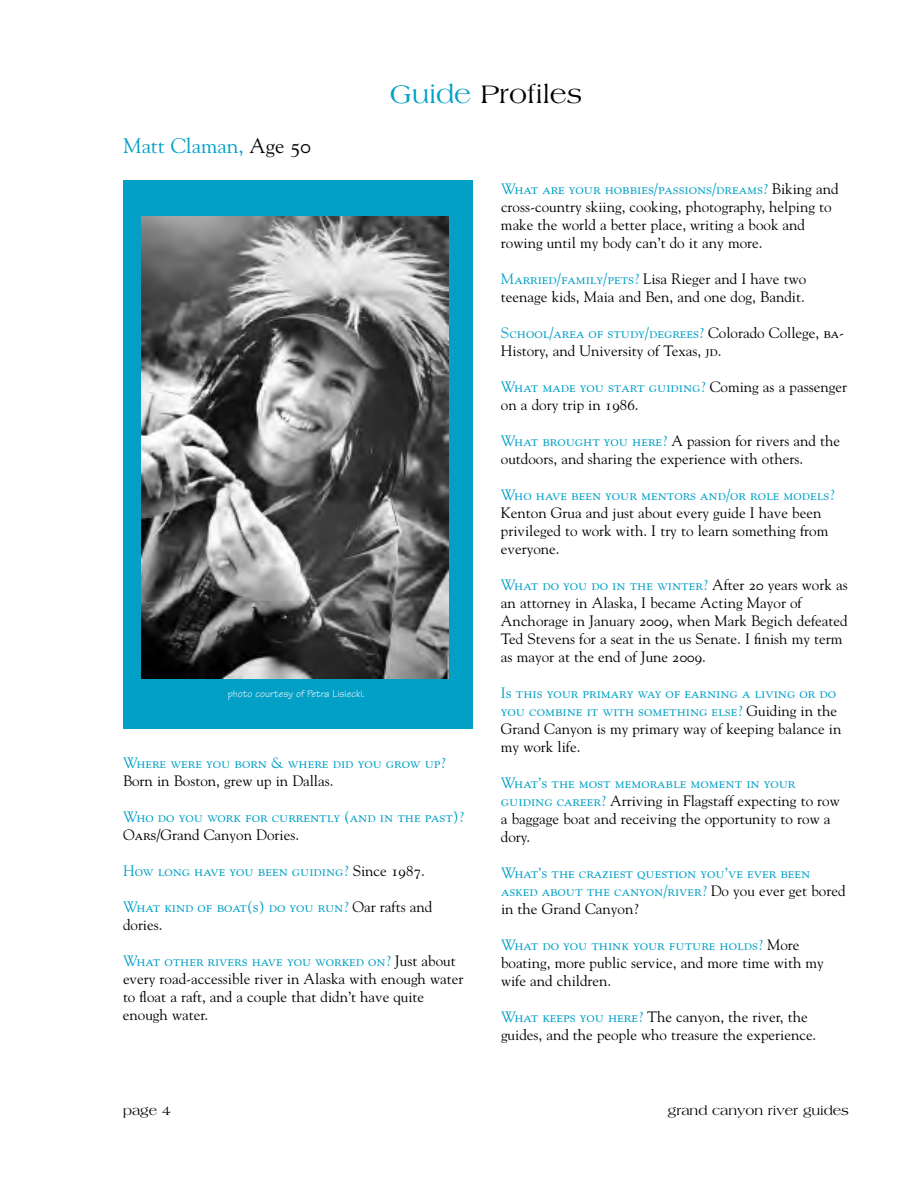
<style>
.page{position:relative;width:918px;height:1188px;background:#fff}
.page>*{position:absolute;margin:0;border:0;box-sizing:border-box;transform-origin:0 0}
.t1{font:27px "Americana";color:#000}
.t2{font:21px "Goudy";color:#02a0c6}
.t3{font:15px/18px "Goudy";color:#000}
.t4{font:15px/18px "Goudy SC";color:#02a0c6}
.t5{font:13.5px "Americana";color:#000}
.t6{font:10.5px "Tekton";color:#fff}
.s1{color:#000}
.s2{font-family:"Goudy SC";color:#000}
.s3{color:#02a0c6}
.s4{font-family:"Goudy SC"}
.s5{font-family:"Goudy";color:#000}
.s6{font-family:"Goudy SC";color:#02a0c6}
</style>
<div class="page">
<div style="left:123px;top:180px;width:349px;height:549px;background:#02a0c6"></div>
<img style="left:142px;top:217px;width:306px;height:462px">
<h2 class="t2" style="left:123px;top:134px;width:190px">Matt Claman, <span class="s1">Age</span> <span class="s2">50</span></h2>
<h1 class="t1" style="left:390px;top:83px;width:194px"><span class="s3">Guide</span> Profiles</h1>
<p class="t6" style="left:228px;top:690px;width:138px">photo courtesy of Petra Lisiecki.</p>
<p class="t4" style="left:123px;top:755px;width:324px">Where were you born &amp; where did you grow up?</p>
<p class="t3" style="left:123px;top:772px;width:212px">Born in Boston, grew up in Dallas.</p>
<p class="t4" style="left:123px;top:809px;width:342px">Who do you work for currently (and in the past)?</p>
<p class="t3" style="left:123px;top:826px;width:178px">O<span class="s4">ars</span>/Grand Canyon Dories.</p>
<p class="t4" style="left:123px;top:863px;width:303px">How long have you been guiding? <span class="s5">Since</span> <span class="s1">1987</span><span class="s5">.</span></p>
<p class="t4" style="left:123px;top:899px;width:311px">What kind of boat(s) do you run? <span class="s5">Oar rafts and</span></p>
<p class="t3" style="left:123px;top:916px;width:41px">dories.</p>
<p class="t4" style="left:123px;top:953px;width:334px">What other rivers have you worked on? <span class="s5">Just about</span></p>
<p class="t3" style="left:123px;top:970px;width:342px">every road-accessible river in Alaska with enough water to float a raft, and a couple that didn’t have quite enough water.</p>
<p class="t4" style="left:501px;top:181px;width:339px">What are your hobbies/passions/dreams? <span class="s5">Biking and</span></p>
<p class="t3" style="left:501px;top:198px;width:332px">cross-country skiing, cooking, photography, helping to make the world a better place, writing a book and rowing until my body can’t do it any more.</p>
<p class="t3" style="left:501px;top:270px;width:307px"><span class="s6">Married/family/pets?</span> Lisa Rieger and I have two teenage kids, Maia and Ben, and one dog, Bandit.</p>
<p class="t4" style="left:501px;top:325px;width:345px">School/area of study/degrees? <span class="s5">Colorado College,</span> <span class="s1">ba</span><span class="s5">-</span></p>
<p class="t3" style="left:501px;top:342px;width:222px">History, and University of Texas, <span class="s4">jd</span>.</p>
<p class="t4" style="left:501px;top:379px;width:348px">What made you start guiding? <span class="s5">Coming as a passenger</span></p>
<p class="t3" style="left:501px;top:396px;width:139px">on a dory trip in <span class="s4">1986</span>.</p>
<p class="t3" style="left:501px;top:432px;width:341px"><span class="s6">What brought you here?</span> A passion for rivers and the outdoors, and sharing the experience with others.</p>
<p class="t4" style="left:501px;top:487px;width:335px">Who have been your mentors and/or role models?</p>
<p class="t3" style="left:501px;top:504px;width:329px">Kenton Grua and just about every guide I have been privileged to work with. I try to learn something from everyone.</p>
<p class="t4" style="left:501px;top:577px;width:348px">What do you do in the winter? <span class="s5">After</span> <span class="s1">20</span> <span class="s5">years work as</span></p>
<p class="t3" style="left:501px;top:594px;width:348px">an attorney in Alaska, I became Acting Mayor of Anchorage in January <span class="s4">2009</span>, when Mark Begich defeated Ted Stevens for a seat in the us Senate. I finish my term as mayor at the end of June <span class="s4">2009</span>.</p>
<p class="t4" style="left:501px;top:685px;width:338px">Is this your primary way of earning a living or do you combine it with something else? <span class="s5">Guiding in the</span></p>
<p class="t3" style="left:501px;top:720px;width:342px">Grand Canyon is my primary way of keeping balance in my work life.</p>
<p class="t4" style="left:501px;top:775px;width:296px">What’s the most memorable moment in your</p>
<p class="t3" style="left:501px;top:792px;width:340px"><span class="s6">guiding career?</span> Arriving in Flagstaff expecting to row a baggage boat and receiving the opportunity to row a dory.</p>
<p class="t4" style="left:501px;top:865px;width:346px">What’s the craziest question you’ve ever been asked about the canyon/river? <span class="s5">Do you ever get bored</span></p>
<p class="t3" style="left:501px;top:900px;width:139px">in the Grand Canyon?</p>
<p class="t4" style="left:501px;top:937px;width:300px">What do you think your future holds? <span class="s5">More</span></p>
<p class="t3" style="left:501px;top:954px;width:324px">boating, more public service, and more time with my wife and children.</p>
<p class="t3" style="left:501px;top:1008px;width:317px"><span class="s6">What keeps you here?</span> The canyon, the river, the guides, and the people who treasure the experience.</p>
<p class="t5" style="left:123px;top:1105px;width:49px">page 4</p>
<p class="t5" style="left:668px;top:1105px;width:183px">grand canyon river guides</p>
</div>
